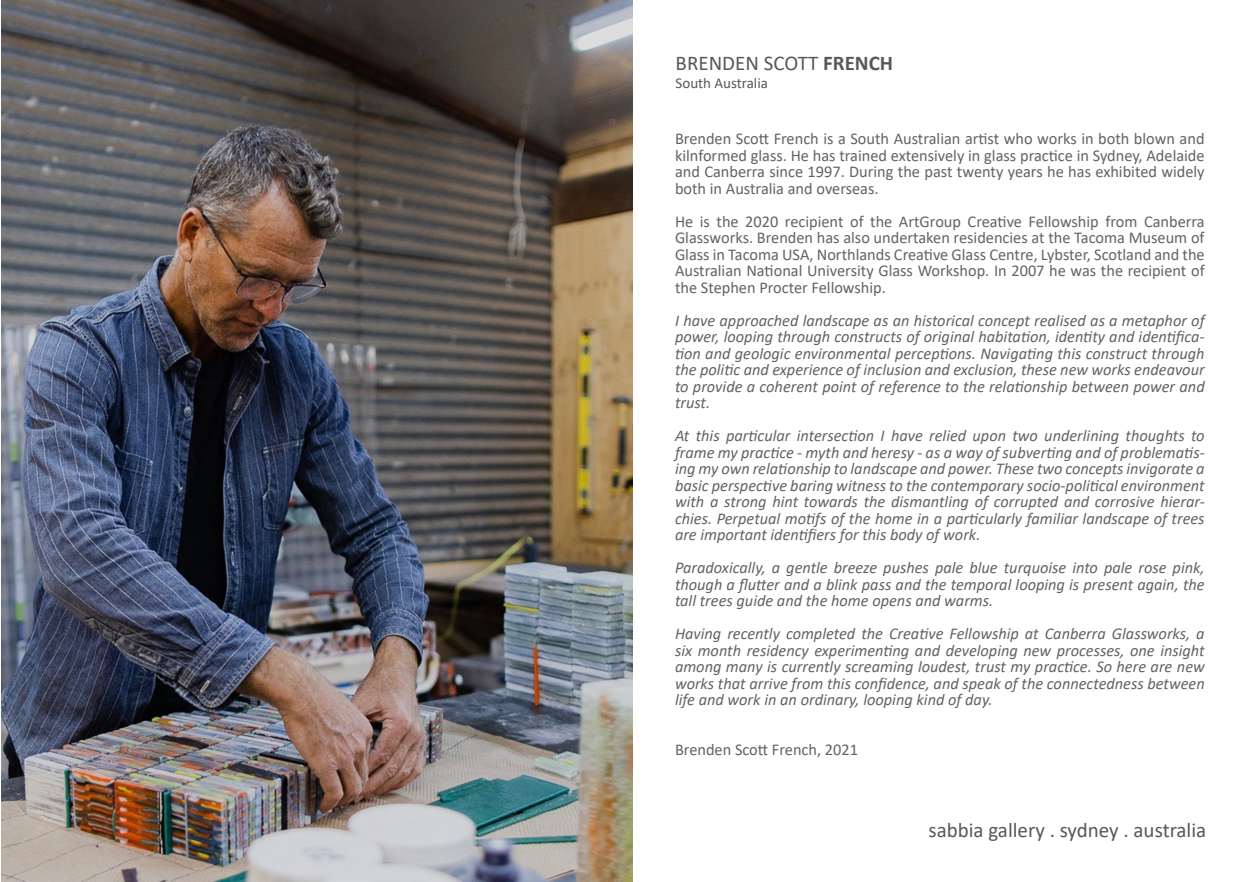
<style>
.page{position:relative;width:1260px;height:882px;background:#fff}
.page>*{position:absolute;margin:0;border:0;box-sizing:border-box;transform-origin:0 0}
.t1{font:21px "Calibri";color:#57585a}
.t2{font:italic 16.5px/16.5px "Calibri";color:#636366;text-align:justify}
.t3{font:16.5px/16.5px "Calibri";color:#636366;text-align:justify}
.t4{font:15px "Calibri";color:#57585a}
.s1{font-weight:700}
</style>
<div class="page">
<img style="left:1px;top:0;width:631px;height:882px">
<p class="t1" style="left:676px;top:48px;width:219px">BRENDEN SCOTT <span class="s1">FRENCH</span></p>
<p class="t4" style="left:676px;top:72px;width:94px">South Australia</p>
<p class="t3" style="left:675px;top:130px;width:531px">Brenden Scott French is a South Australian artist who works in both blown and kilnformed glass. He has trained extensively in glass practice in Sydney, Adelaide and Canberra since 1997. During the past twenty years he has exhibited widely both in Australia and overseas.</p>
<p class="t3" style="left:675px;top:212px;width:531px">He is the 2020 recipient of the ArtGroup Creative Fellowship from Canberra Glassworks. Brenden has also undertaken residencies at the Tacoma Museum of Glass in Tacoma USA, Northlands Creative Glass Centre, Lybster, Scotland and the Australian National University Glass Workshop. In 2007 he was the recipient of the Stephen Procter Fellowship.</p>
<p class="t2" style="left:675px;top:311px;width:531px">I have approached landscape as an historical concept realised as a metaphor of power, looping through constructs of original habitation, identity and identifica&shy;tion and geologic environmental perceptions. Navigating this construct through the politic and experience of inclusion and exclusion, these new works endeavour to provide a coherent point of reference to the relationship between power and trust.</p>
<p class="t2" style="left:675px;top:427px;width:531px">At this particular intersection I have relied upon two underlining thoughts to frame my practice - myth and heresy - as a way of subverting and of problematis&shy;ing my own relationship to landscape and power. These two concepts invigorate a basic perspective baring witness to the contemporary socio-political environment with a strong hint towards the dismantling of corrupted and corrosive hierar&shy;chies. Perpetual motifs of the home in a particularly familiar landscape of trees are important identifiers for this body of work.</p>
<p class="t2" style="left:675px;top:559px;width:531px">Paradoxically, a gentle breeze pushes pale blue turquoise into pale rose pink, though a flutter and a blink pass and the temporal looping is present again, the tall trees guide and the home opens and warms.</p>
<p class="t2" style="left:675px;top:625px;width:531px">Having recently completed the Creative Fellowship at Canberra Glassworks, a six month residency experimenting and developing new processes, one insight among many is currently screaming loudest, trust my practice. So here are new works that arrive from this confidence, and speak of the connectedness between life and work in an ordinary, looping kind of day.</p>
<p class="t3" style="left:675px;top:740px;width:185px">Brenden Scott French, 2021</p>
<p class="t1" style="left:928px;top:816px;width:279px">sabbia gallery . sydney . australia</p>
</div>
